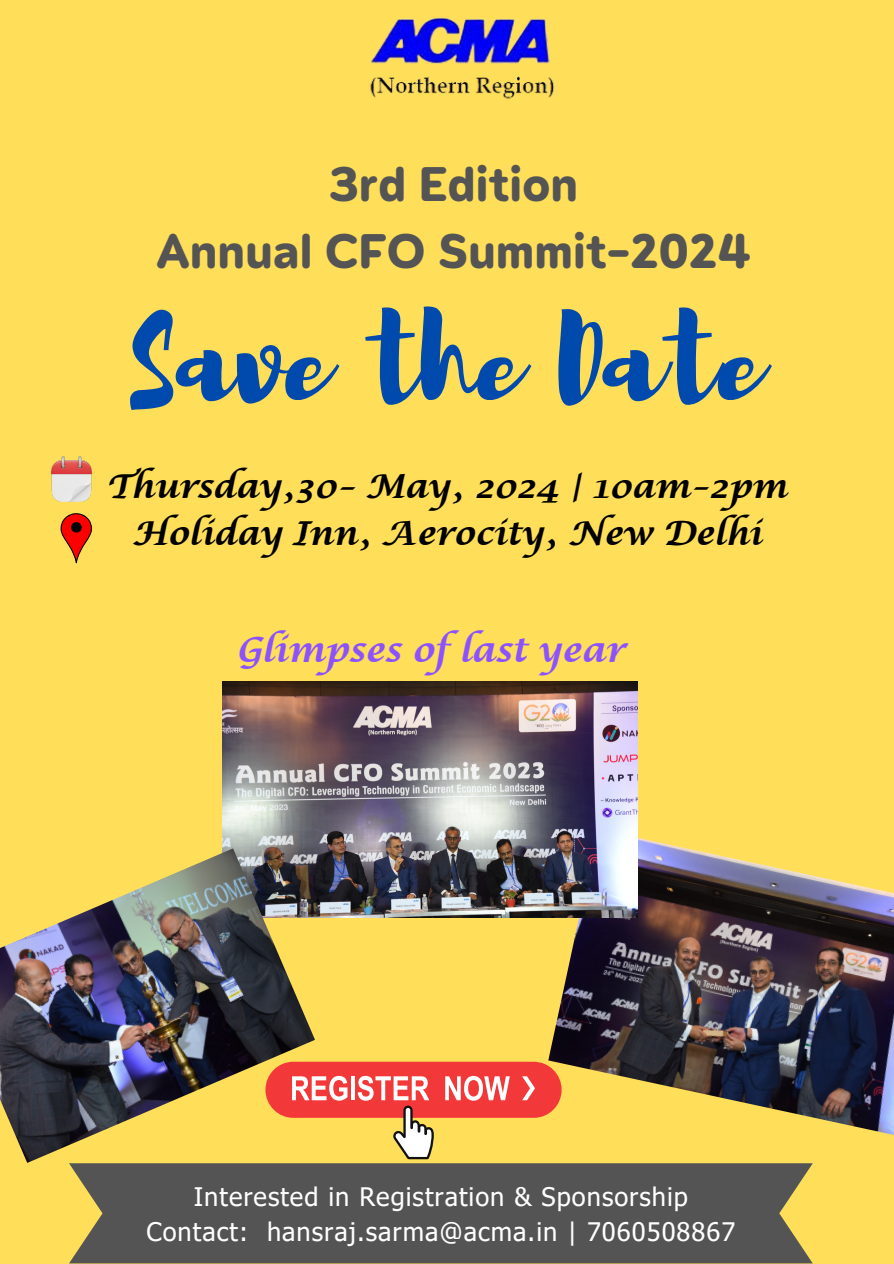
<style>
.page{position:relative;width:894px;height:1264px;background:#fff}
.page>*{position:absolute;margin:0;border:0;box-sizing:border-box;transform-origin:0 0}
.t1{font:117.9px "Brusher";color:#004aad}
.t2{font:48.45px/67.5px "Opun Mai 700";color:#545454;text-align:center}
.t3{font:700 34.5px "Lucida Calligraphy Std";color:#8c52ff}
.t4{font:700 33px/47.2px "Lucida Calligraphy Std";color:#000;text-align:center}
.t5{font:25.5px "Tahoma";letter-spacing:.04em;color:#fff}
</style>
<div class="page">
<div style="left:0;top:0;width:893px;height:1263px;background:#ffde59"></div>
<img style="left:548px;top:829px;width:345px;height:306px">
<img style="left:370px;top:17px;width:185px;height:82px">
<img style="left:51px;top:456px;width:41px;height:45px">
<svg style="left:60px;top:513px;width:32px;height:50px"></svg>
<div style="left:69px;top:1163px;width:743px;height:100px;background:#545454"></div>
<img style="left:222px;top:681px;width:415px;height:236px">
<img style="left:0;top:848px;width:315px;height:314px">
<div style="left:265px;top:1061px;width:296px;height:56px;background:#f23838;border-radius:28px"></div>
<svg style="left:292px;top:1075px;width:55px;height:25px"></svg>
<hr style="left:351px;top:1076px;width:4px;height:24px;background:#fff">
<svg style="left:357px;top:1075px;width:76px;height:84px"></svg>
<svg style="left:445px;top:1075px;width:64px;height:25px"></svg>
<svg style="left:522px;top:1076px;width:13px;height:24px"></svg>
<p class="t2" style="left:156px;top:150px;width:595px">3rd Edition<br>Annual CFO Summit-2024</p>
<p class="t1" style="left:130px;top:282px;width:635px">Save the Date</p>
<p class="t4" style="left:106px;top:465px;width:681px">Thursday,30- May, 2024 | 10am-2pm<br>Holiday Inn, Aerocity, New Delhi</p>
<p class="t3" style="left:236px;top:629px;width:389px">Glimpses oflast year</p>
<p class="t5" style="left:194px;top:1180px;width:495px">Interested in Registration &amp; Sponsorship</p>
<h3 class="t5" style="left:146px;top:1215px;width:590px">Contact: hansraj.sarma@acma.in | 7060508867</h3>
</div>
